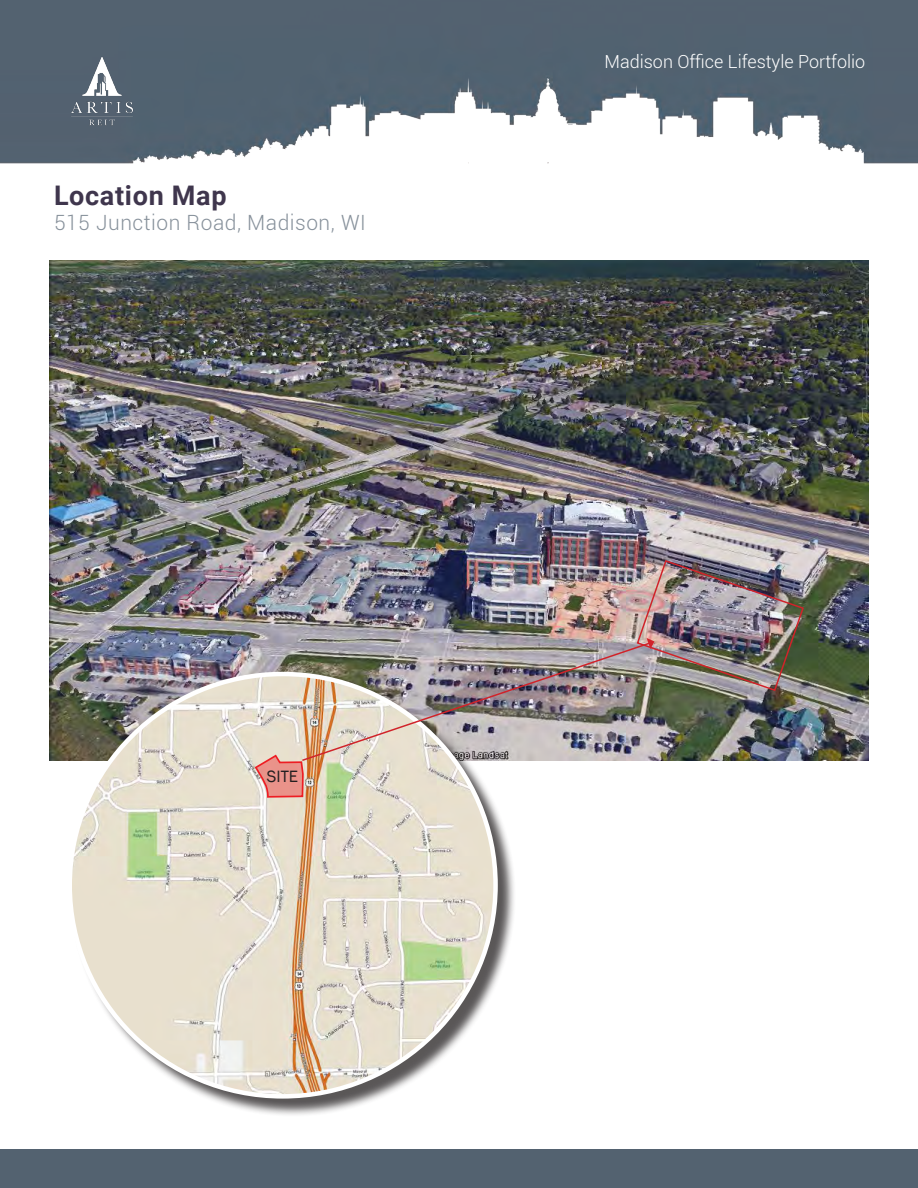
<style>
.page{position:relative;width:918px;height:1188px;background:#fff}
.page>*{position:absolute;margin:0;border:0;box-sizing:border-box;transform-origin:0 0}
.sub{font:700 27px "Roboto";letter-spacing:.025em;color:#3f364d}
.sub-2{font:300 21px "Roboto";letter-spacing:.025em;color:#87919b}
.t1{font:300 18px "Roboto";color:#fff}
.t2{font:16.8px "Franklin Gothic";color:#231f20}
</style>
<div class="page">
<div style="left:0;top:1149px;width:918px;height:39px;background:#536270"></div>
<img style="left:0;top:0;width:918px;height:164px">
<img style="left:68px;top:54px;width:68px;height:73px">
<img style="left:50px;top:260px;width:818px;height:500px">
<div style="left:70px;top:674px;width:446px;height:443px;background:#231f20;opacity:.75"></div>
<img style="left:70px;top:674px;width:426px;height:422px">
<img style="left:253px;top:559px;width:552px;height:240px">
<p class="sub" style="left:54px;top:176px;width:174px">Location Map</p>
<p class="sub-2" style="left:54px;top:208px;width:313px">515 Junction Road, Madison, WI</p>
<p class="t2" style="left:267px;top:766px;width:33px">SITE</p>
<p class="t1" style="left:604px;top:49px;width:262px">Madison Office Lifestyle Portfolio</p>
</div>
